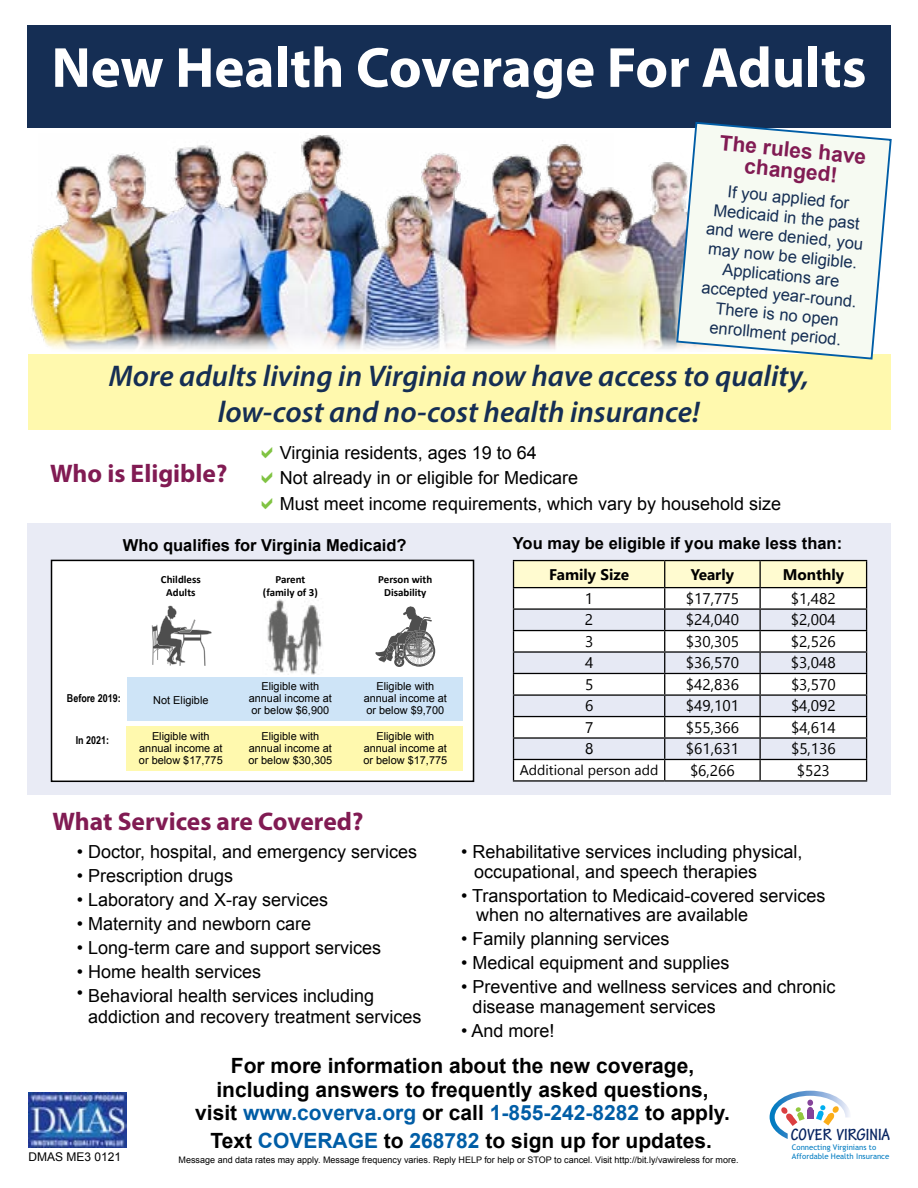
<style>
.page{position:relative;width:918px;height:1188px;background:#fff}
.page>*{position:absolute;margin:0;border:0;box-sizing:border-box;transform-origin:0 0}
.t1{font:700 57px "Myriad Pro";color:#fff}
.t2{font:italic 600 30px/36px "Myriad Pro";color:#152e54;text-align:center}
.t3{font:700 25.5px "Myriad Pro";color:#811b53}
.t4{font:700 21px/23.2px "Arial";color:#000;text-align:center}
.t5{font:700 21px/21px "Arial";color:#811b53;text-align:center}
.t6{font:18px/19.5px "Arial";color:#000}
.t7{font:700 condensed 17.4px "Tekton Pro";color:#062360}
.t8{font:16.5px/19.5px "Arial";color:#152e54;text-align:center}
.t9{font:700 16.5px "Arial";color:#000}
.t10{font:15.45px "Segoe UI";color:#000}
.t11{font:700 15.45px "Segoe UI";color:#000}
.t12{font:14.1px "Segoe UI";color:#000}
.t13{font:12px "Arial";color:#000}
.t14{font:10.95px/12px "Arial";color:#000;text-align:center}
.t15{font:700 10.95px/13px "Calibri";color:#000;text-align:center}
.t16{font:700 10.95px "Arial Narrow";color:#000}
.t17{font:9px "Arial";color:#000}
.t18{font:7.8px "Trebuchet MS";color:#007bc1}
.s1{color:#005da6}
</style>
<div class="page">
<img style="left:31px;top:135px;width:644px;height:214px">
<div style="left:27px;top:524px;width:863px;height:271px;background:#e9ebf5"></div>
<div style="left:27px;top:25px;width:864px;height:102px;background:#152e54"></div>
<div style="left:28px;top:354px;width:863px;height:76px;background:#fff9ae"></div>
<hr style="left:513px;top:560px;width:152px;height:1px;background:#000">
<hr style="left:665px;top:560px;width:95px;height:1px;background:#000">
<hr style="left:760px;top:560px;width:107px;height:1px;background:#000">
<svg style="left:513px;top:561px;width:354px;height:219px"></svg>
<hr style="left:513px;top:780px;width:152px;height:2px;background:#000">
<hr style="left:665px;top:780px;width:95px;height:2px;background:#000">
<hr style="left:760px;top:780px;width:107px;height:2px;background:#000">
<img style="left:28px;top:1092px;width:99px;height:56px">
<svg style="left:770px;top:1091px;width:80px;height:48px"></svg>
<svg style="left:675px;top:122px;width:217px;height:238px"></svg>
<div style="left:52px;top:560px;width:422px;height:221px;background:#fff"></div>
<div style="left:51px;top:560px;width:423px;height:222px;border:2px solid #000"></div>
<svg style="left:375px;top:606px;width:60px;height:61px"></svg>
<svg style="left:152px;top:606px;width:60px;height:60px"></svg>
<div style="left:126px;top:727px;width:337px;height:44px;background:#fff9ae"></div>
<div style="left:127px;top:677px;width:336px;height:43px;background:#cee4f7"></div>
<img style="left:267px;top:599px;width:56px;height:76px">
<h1 class="t1" style="left:52px;top:30px;width:816px">New Health Coverage For Adults</h1>
<p class="t5" style="left:721px;top:133px;width:149px;rotate:5deg">The rules have changed!</p>
<p class="t8" style="left:710px;top:181px;width:159px;rotate:5deg">If you applied for<br>Medicaid in the past and were denied, you may now be eligible.<br>Applications are accepted year-round.<br>There is no open enrollment period.</p>
<h2 class="t2" style="left:109px;top:357px;width:702px">More adults living in Virginia now have access to quality, low-cost and no-cost health insurance!</h2>
<h3 class="t3" style="left:50px;top:457px;width:179px">Who is Eligible?</h3>
<p class="t6" style="left:280px;top:440px;width:503px;line-height:25.5px">Virginia residents, ages 19 to 64<br>Not already in or eligible for Medicare<br>Must meet income requirements, which vary by household size</p>
<p class="t9" style="left:123px;top:534px;width:285px">Who qualifies for Virginia Medicaid?</p>
<p class="t15" style="left:263px;top:572px;width:56px">Parent (family of 3)</p>
<p class="t15" style="left:378px;top:572px;width:55px">Person with<br>Disability</p>
<p class="t15" style="left:161px;top:572px;width:41px">Childless<br>Adults</p>
<p class="t16" style="left:67px;top:690px;width:55px">Before 2019:</p>
<p class="t16" style="left:76px;top:732px;width:35px">In 2021:</p>
<p class="t14" style="left:153px;top:694px;width:57px">Not Eligible</p>
<p class="t14" style="left:249px;top:680px;width:85px">Eligible with annual income at or below $6,900</p>
<p class="t14" style="left:364px;top:680px;width:85px">Eligible with annual income at or below $9,700</p>
<p class="t14" style="left:139px;top:730px;width:85px">Eligible with annual income at or below $17,775</p>
<p class="t14" style="left:248px;top:730px;width:85px">Eligible with annual income at or below $30,305</p>
<p class="t14" style="left:363px;top:730px;width:85px">Eligible with annual income at or below $17,775</p>
<h3 class="t3" style="left:53px;top:805px;width:312px">What Services are Covered?</h3>
<p class="t6" style="left:77px;top:842px;width:342px">• Doctor, hospital, and emergency services</p>
<p class="t6" style="left:77px;top:866px;width:158px">• Prescription drugs</p>
<p class="t6" style="left:77px;top:890px;width:253px">• Laboratory and X-ray services</p>
<p class="t6" style="left:77px;top:914px;width:236px">• Maternity and newborn care</p>
<p class="t6" style="left:77px;top:938px;width:306px">• Long-term care and support services</p>
<p class="t6" style="left:77px;top:962px;width:186px">• Home health services</p>
<p class="t6" style="left:88px;top:986px;width:335px;line-height:21px;text-indent:-12px">• Behavioral health services including addiction and recovery treatment services</p>
<p class="t9" style="left:513px;top:532px;width:331px">You may be eligible if you make less than:</p>
<p class="t11" style="left:549px;top:563px;width:81px">Family Size</p>
<p class="t11" style="left:691px;top:563px;width:45px">Yearly</p>
<p class="t11" style="left:783px;top:563px;width:63px">Monthly</p>
<p class="t10" style="left:585px;top:586px;width:10px">1</p>
<p class="t10" style="left:686px;top:586px;width:55px">$17,775</p>
<p class="t10" style="left:791px;top:586px;width:46px">$1,482</p>
<p class="t10" style="left:585px;top:608px;width:10px">2</p>
<p class="t10" style="left:686px;top:608px;width:55px">$24,040</p>
<p class="t10" style="left:791px;top:608px;width:46px">$2,004</p>
<p class="t10" style="left:585px;top:629px;width:10px">3</p>
<p class="t10" style="left:686px;top:629px;width:55px">$30,305</p>
<p class="t10" style="left:791px;top:629px;width:46px">$2,526</p>
<p class="t10" style="left:585px;top:650px;width:10px">4</p>
<p class="t10" style="left:686px;top:650px;width:55px">$36,570</p>
<p class="t10" style="left:791px;top:650px;width:46px">$3,048</p>
<p class="t10" style="left:585px;top:672px;width:10px">5</p>
<p class="t10" style="left:686px;top:672px;width:55px">$42,836</p>
<p class="t10" style="left:791px;top:672px;width:46px">$3,570</p>
<p class="t10" style="left:585px;top:694px;width:10px">6</p>
<p class="t10" style="left:686px;top:694px;width:55px">$49,101</p>
<p class="t10" style="left:791px;top:694px;width:46px">$4,092</p>
<p class="t10" style="left:585px;top:715px;width:10px">7</p>
<p class="t10" style="left:686px;top:715px;width:55px">$55,366</p>
<p class="t10" style="left:791px;top:715px;width:46px">$4,614</p>
<p class="t10" style="left:585px;top:736px;width:10px">8</p>
<p class="t10" style="left:686px;top:736px;width:55px">$61,631</p>
<p class="t10" style="left:791px;top:736px;width:46px">$5,136</p>
<p class="t12" style="left:520px;top:759px;width:140px">Additional person add</p>
<p class="t10" style="left:690px;top:758px;width:46px">$6,266</p>
<p class="t10" style="left:797px;top:758px;width:35px">$523</p>
<p class="t6" style="left:474px;top:842px;width:330px;text-indent:-13px">• Rehabilitative services including physical, occupational, and speech therapies</p>
<p class="t6" style="left:476px;top:886px;width:351px;text-indent:-15px">• Transportation to Medicaid-covered services when no alternatives are available</p>
<p class="t6" style="left:461px;top:929px;width:210px">• Family planning services</p>
<p class="t6" style="left:461px;top:953px;width:270px">• Medical equipment and supplies</p>
<p class="t6" style="left:473px;top:977px;width:364px;text-indent:-12px">• Preventive and wellness services and chronic disease management services</p>
<p class="t6" style="left:461px;top:1021px;width:95px">• And more!</p>
<p class="t4" style="left:195px;top:1055px;width:536px">For more information about the new coverage, including answers to frequently asked questions, visit <span class="s1">www.coverva.org</span> or call <span class="s1">1-855-242-8282</span> to apply.</p>
<p class="t4" style="left:210px;top:1130px;width:503px">Text <span class="s1">COVERAGE</span> to <span class="s1">268782</span> to sign up for updates.</p>
<p class="t7" style="left:791px;top:1125px;width:101px">COVER VIRGINIA</p>
<p class="t18" style="left:792px;top:1142px;width:86px">Connecting Virginians to</p>
<p class="t13" style="left:28px;top:1149px;width:94px">DMAS ME3 0121</p>
<p class="t18" style="left:792px;top:1152px;width:99px">Affordable Health Insurance</p>
<p class="t17" style="left:179px;top:1154px;width:561px">Message and data rates may apply. Message frequency varies. Reply HELP for help or STOP to cancel. Visit http://bit.ly/vawireless for more.</p>
</div>
